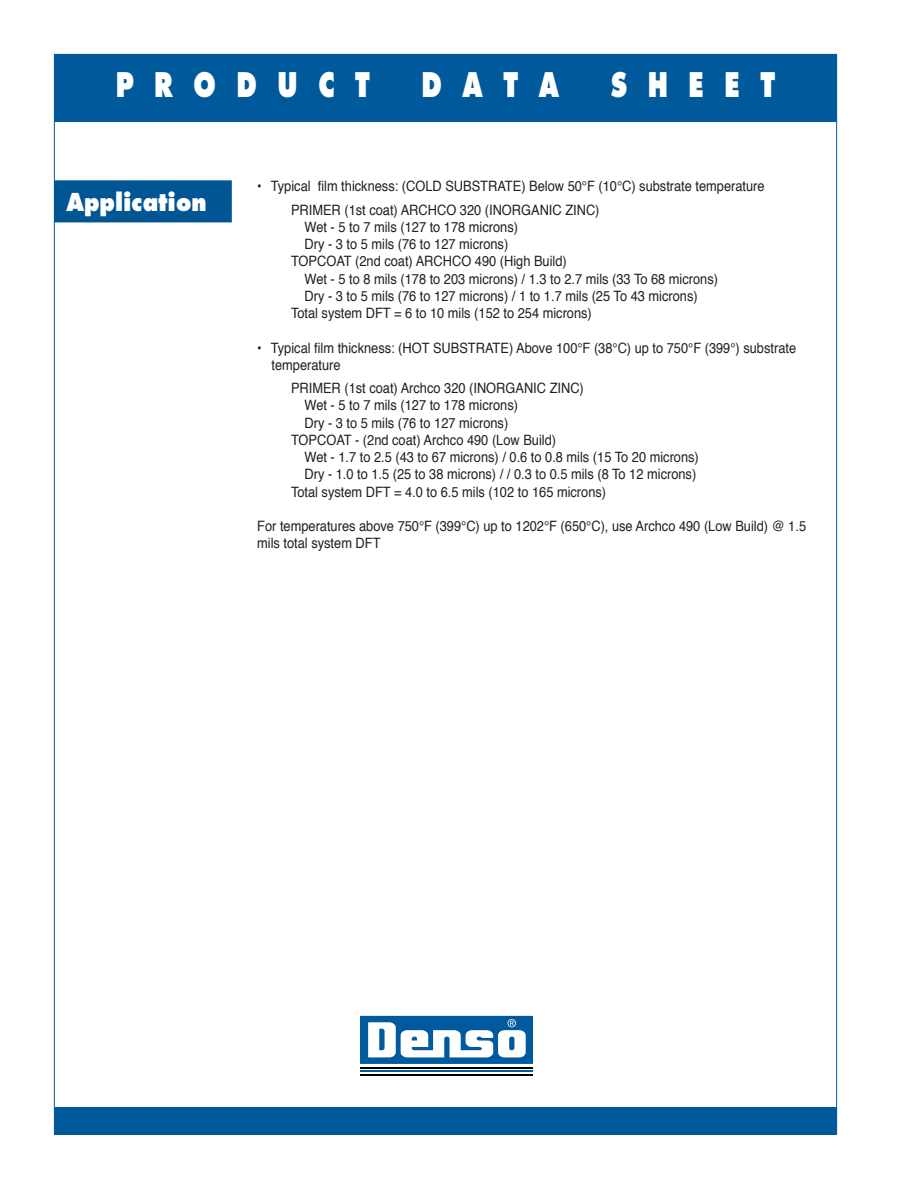
<style>
.page{position:relative;width:918px;height:1188px;background:#fff}
.page>*{position:absolute;margin:0;border:0;box-sizing:border-box;transform-origin:0 0}
.t1{font:800 33px "Futura";color:#fff;scale:.75 1}
.t2{font:800 24px "Futura";color:#fff;scale:.9 1}
.t3{font:14.25px/17.2px "Helvetica";color:#231f20;scale:.9 1}
</style>
<div class="page">
<div style="left:54px;top:54px;width:783px;height:68px;background:#00599b"></div>
<div style="left:54px;top:1107px;width:783px;height:27px;background:#00599b"></div>
<svg style="left:360px;top:1015px;width:173px;height:61px"></svg>
<hr style="left:360px;top:1067px;width:173px;height:2px;background:#000001">
<hr style="left:360px;top:1071px;width:173px;height:1px;background:#015a9d">
<hr style="left:360px;top:1074px;width:173px;height:1px;background:#000001">
<svg style="left:360px;top:1016px;width:173px;height:48px"></svg>
<div style="left:55px;top:181px;width:176px;height:41px;background:#005595"></div>
<div style="left:54px;top:180px;width:178px;height:42px;border:2px solid #005595"></div>
<h1 class="t1" style="left:116px;top:67px;width:341px">P R O D U C T</h1>
<h1 class="t1" style="left:421px;top:67px;width:185px">D A T A</h1>
<h1 class="t1" style="left:611px;top:67px;width:221px">S H E E T</h1>
<h2 class="t2" style="left:66px;top:189px;width:157px">Application</h2>
<p class="t3" style="left:291px;top:176px;width:528px;line-height:23.2px;text-indent:-34px">• Typical film thickness: (COLD SUBSTRATE) Below 50°F (10°C) substrate temperature<br>PRIMER (1st coat) ARCHCO 320 (INORGANIC ZINC)</p>
<p class="t3" style="left:304px;top:219px;width:239px">Wet - 5 to 7 mils (127 to 178 microns)</p>
<p class="t3" style="left:304px;top:237px;width:228px">Dry - 3 to 5 mils (76 to 127 microns)</p>
<p class="t3" style="left:291px;top:254px;width:308px">TOPCOAT (2nd coat) ARCHCO 490 (High Build)</p>
<p class="t3" style="left:304px;top:271px;width:461px">Wet - 5 to 8 mils (178 to 203 microns) / 1.3 to 2.7 mils (33 To 68 microns)</p>
<p class="t3" style="left:304px;top:288px;width:438px">Dry - 3 to 5 mils (76 to 127 microns) / 1 to 1.7 mils (25 To 43 microns)</p>
<p class="t3" style="left:291px;top:306px;width:336px">Total system DFT = 6 to 10 mils (152 to 254 microns)</p>
<p class="t3" style="left:272px;top:340px;width:584px;text-indent:-14px">• Typical film thickness: (HOT SUBSTRATE) Above 100°F (38°C) up to 750°F (399°) substrate temperature</p>
<p class="t3" style="left:291px;top:381px;width:327px">PRIMER (1st coat) Archco 320 (INORGANIC ZINC)</p>
<p class="t3" style="left:304px;top:398px;width:239px">Wet - 5 to 7 mils (127 to 178 microns)</p>
<p class="t3" style="left:304px;top:415px;width:228px">Dry - 3 to 5 mils (76 to 127 microns)</p>
<p class="t3" style="left:291px;top:432px;width:296px">TOPCOAT - (2nd coat) Archco 490 (Low Build)</p>
<p class="t3" style="left:304px;top:450px;width:440px">Wet - 1.7 to 2.5 (43 to 67 microns) / 0.6 to 0.8 mils (15 To 20 microns)</p>
<p class="t3" style="left:304px;top:467px;width:437px">Dry - 1.0 to 1.5 (25 to 38 microns) / / 0.3 to 0.5 mils (8 To 12 microns)</p>
<p class="t3" style="left:291px;top:484px;width:352px">Total system DFT = 4.0 to 6.5 mils (102 to 165 microns)</p>
<p class="t3" style="left:257px;top:519px;width:611px">For temperatures above 750°F (399°C) up to 1202°F (650°C), use Archco 490 (Low Build) @ 1.5 mils total system DFT</p>
</div>
